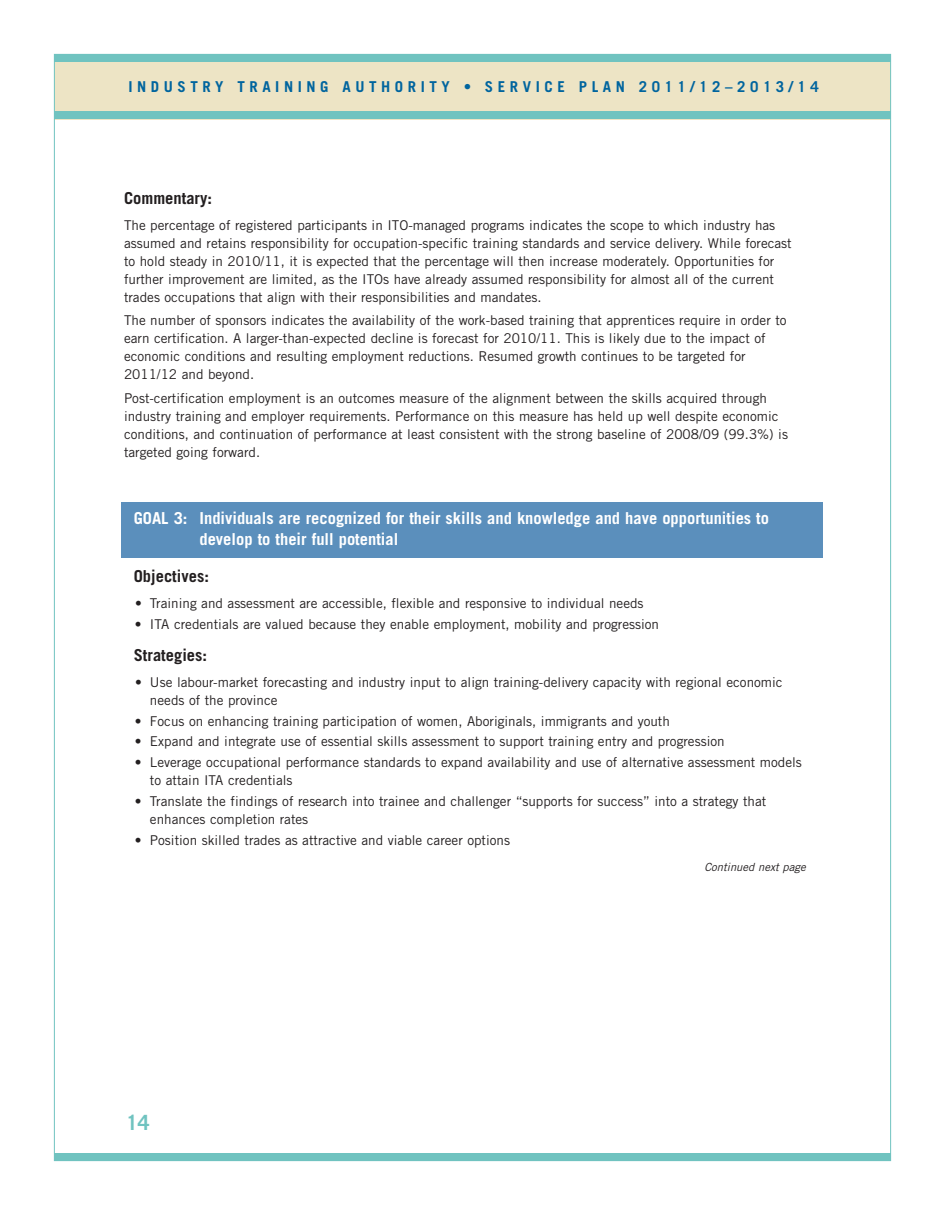
<style>
.page{position:relative;width:945px;height:1215px;background:#fff}
.page>*{position:absolute;margin:0;border:0;box-sizing:border-box;transform-origin:0 0}
.t1{font:700 21px "Trade Gothic";color:#70c3c0}
.t2{font:700 16.5px/21px "Trade Gothic";color:#fff}
.t3{font:700 16.5px "Trade Gothic";color:#231f20}
.t4{font:700 15px "Trade Gothic";letter-spacing:.305em;color:#00649e}
.t5{font:13.5px/18px "Trade Gothic";color:#231f20}
.t6{font:italic 11.25px "Trade Gothic";color:#231f20}
</style>
<div class="page">
<div style="left:54px;top:54px;width:837px;height:65px;background:#ede4c5"></div>
<div style="left:122px;top:502px;width:702px;height:56px;background:#5b8fbc"></div>
<div style="left:54px;top:54px;width:837px;height:8px;background:#70c3c0"></div>
<div style="left:54px;top:111px;width:837px;height:8px;background:#70c3c0"></div>
<div style="left:54px;top:1154px;width:837px;height:7px;background:#70c3c0"></div>
<p class="t4" style="left:128px;top:81px;width:692px">INDUSTRY TRAINING AUTHORITY • SERVICE PLAN 2011/12–2013/14</p>
<p class="t3" style="left:124px;top:192px;width:89px">Commentary:</p>
<p class="t5" style="left:124px;top:217px;width:669px">The percentage of registered participants in ITO-managed programs indicates the scope to which industry has assumed and retains responsibility for occupation-specific training standards and service delivery. While forecast to hold steady in 2010/11, it is expected that the percentage will then increase moderately. Opportunities for further improvement are limited, as the ITOs have already assumed responsibility for almost all of the current trades occupations that align with their responsibilities and mandates.</p>
<p class="t5" style="left:124px;top:313px;width:664px">The number of sponsors indicates the availability of the work-based training that apprentices require in order to earn certification. A larger-than-expected decline is forecast for 2010/11. This is likely due to the impact of economic conditions and resulting employment reductions. Resumed growth continues to be targeted for 2011/12 and beyond.</p>
<p class="t5" style="left:124px;top:390px;width:666px">Post-certification employment is an outcomes measure of the alignment between the skills acquired through industry training and employer requirements. Performance on this measure has held up well despite economic conditions, and continuation of performance at least consistent with the strong baseline of 2008/09 (99.3%) is targeted going forward.</p>
<p class="t2" style="left:199px;top:509px;width:571px;text-indent:-66px">GOAL 3: Individuals are recognized for their skills and knowledge and have opportunities to develop to their full potential</p>
<p class="t3" style="left:134px;top:570px;width:77px">Objectives:</p>
<p class="t5" style="left:135px;top:596px;width:510px">• Training and assessment are accessible, flexible and responsive to individual needs</p>
<p class="t5" style="left:135px;top:616px;width:526px">• ITA credentials are valued because they enable employment, mobility and progression</p>
<p class="t3" style="left:134px;top:649px;width:75px">Strategies:</p>
<p class="t5" style="left:150px;top:675px;width:634px;text-indent:-15px">• Use labour-market forecasting and industry input to align training-delivery capacity with regional economic needs of the province</p>
<p class="t5" style="left:135px;top:713px;width:536px">• Focus on enhancing training participation of women, Aboriginals, immigrants and youth</p>
<p class="t5" style="left:135px;top:734px;width:591px">• Expand and integrate use of essential skills assessment to support training entry and progression</p>
<p class="t5" style="left:150px;top:755px;width:653px;text-indent:-15px">• Leverage occupational performance standards to expand availability and use of alternative assessment models to attain ITA credentials</p>
<p class="t5" style="left:150px;top:793px;width:618px;text-indent:-15px">• Translate the findings of research into trainee and challenger “supports for success” into a strategy that enhances completion rates</p>
<p class="t5" style="left:135px;top:832px;width:377px">• Position skilled trades as attractive and viable career options</p>
<p class="t6" style="left:704px;top:862px;width:103px">Continued next page</p>
<h1 class="t1" style="left:126px;top:1115px;width:25px">14</h1>
</div>
